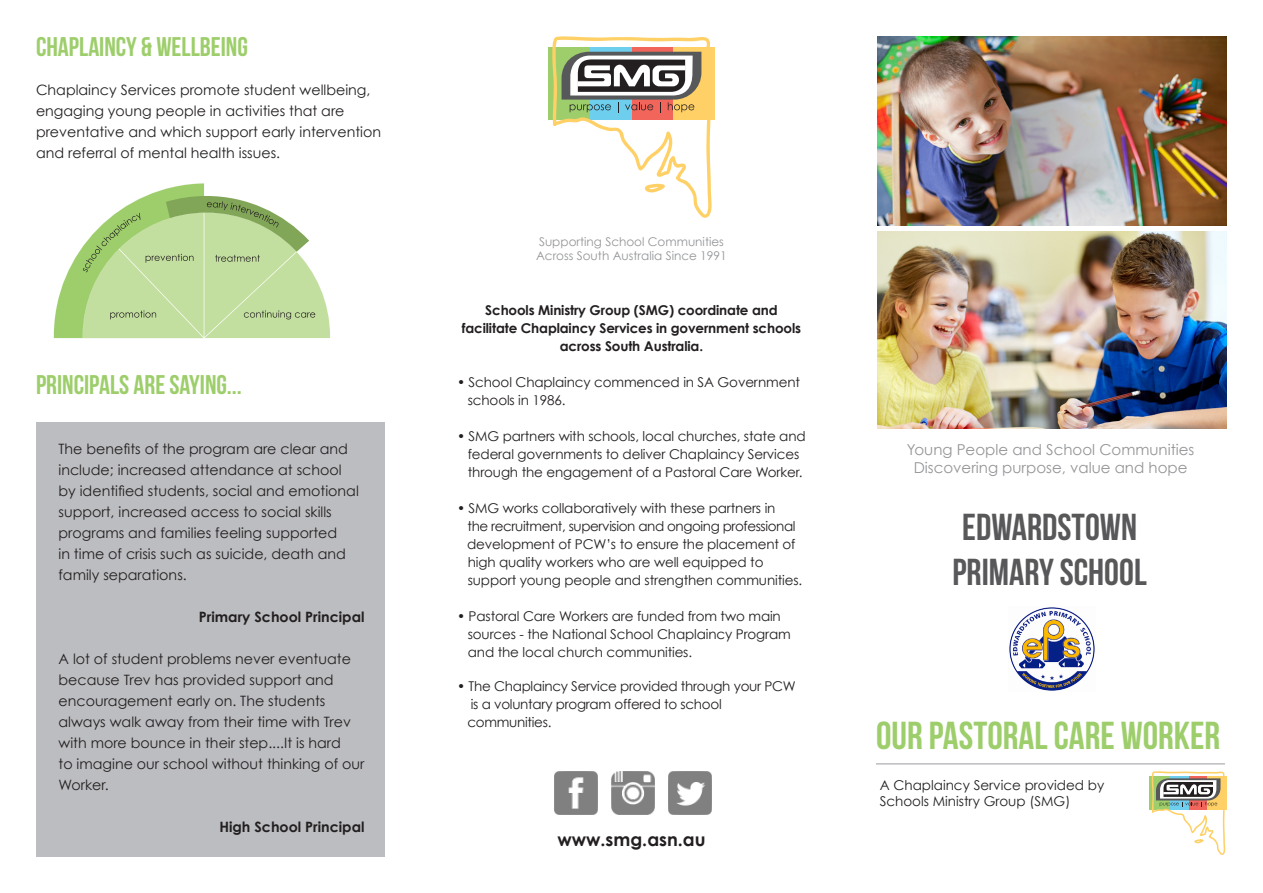
<style>
.page{position:relative;width:1263px;height:893px;background:#fff}
.page>*{position:absolute;margin:0;border:0;box-sizing:border-box;transform-origin:0 0}
.t1{font:39px "Bebas Neue";color:#9dce6b}
.t2{font:37.5px "Bebas Neue";color:#58585a}
.t3{font:27px "Bebas Neue";color:#9dce6b}
.t4{font:700 18px "Century Gothic";color:#231f20}
.t5{font:15px "Century Gothic";color:#939598}
.t6{font:14.25px/21px "Century Gothic";color:#231f20}
.t7{font:700 14.25px "Century Gothic";color:#231f20}
.t8{font:13.5px "Century Gothic";letter-spacing:-.01em;color:#231f20}
.t9{font:700 13.5px/18px "Century Gothic";letter-spacing:-.01em;color:#231f20;text-align:center}
.t10{font:13.5px "Century Gothic";letter-spacing:-.03em;color:#231f20}
.t11{font:12px "Century Gothic";color:#939598}
</style>
<div class="page">
<div style="left:36px;top:423px;width:349px;height:434px;background:#bcbdc0"></div>
<div style="left:548px;top:47px;width:42px;height:73px;background:#9dce6b"></div>
<div style="left:673px;top:47px;width:42px;height:73px;background:#fed066"></div>
<svg style="left:552px;top:36px;width:160px;height:182px"></svg>
<img style="left:554px;top:771px;width:44px;height:44px">
<img style="left:668px;top:771px;width:44px;height:44px">
<img style="left:611px;top:771px;width:44px;height:44px">
<div style="left:1150px;top:776px;width:19px;height:34px;background:#9dce6b"></div>
<div style="left:1207px;top:776px;width:20px;height:34px;background:#fed066"></div>
<svg style="left:1151px;top:771px;width:74px;height:84px"></svg>
<hr style="left:876px;top:763px;width:349px;height:2px;background:#bcbdc0">
<svg style="left:54px;top:183px;width:276px;height:156px"></svg>
<img style="left:877px;top:232px;width:349px;height:196px">
<img style="left:877px;top:36px;width:349px;height:190px">
<img style="left:1009px;top:607px;width:86px;height:84px">
<p class="t3" style="left:36px;top:32px;width:213px">CHAPLAINCY &amp; WELLBEING</p>
<p class="t6" style="left:36px;top:79px;width:347px">Chaplaincy Services promote student wellbeing, engaging young people in activities that are preventative and which support early intervention</p>
<p class="t6" style="left:36px;top:142px;width:246px">and referral of mental health issues.</p>
<p class="t3" style="left:36px;top:370px;width:207px">PRINCIPALS ARE SAYING...</p>
<p class="t6" style="left:58px;top:438px;width:302px">The benefits of the program are clear and include; increased attendance at school by identified students, social and emotional support, increased access to social skills programs and families feeling supported<br>in time of crisis such as suicide, death and family separations.</p>
<p class="t7" style="left:199px;top:608px;width:167px">Primary School Principal</p>
<p class="t6" style="left:58px;top:648px;width:294px">A lot of student problems never eventuate because Trev has provided support and encouragement early on. The students always walk away from their time with Trev with more bounce in their step....It is hard</p>
<p class="t6" style="left:58px;top:753px;width:307px">to imagine our school without thinking of our<br>Worker.</p>
<p class="t7" style="left:219px;top:818px;width:147px">High School Principal</p>
<p class="t11" style="left:539px;top:234px;width:186px">Supporting School Communities</p>
<p class="t11" style="left:536px;top:248px;width:192px">Across South Australia Since 1991</p>
<p class="t9" style="left:462px;top:301px;width:341px">Schools Ministry Group (SMG) coordinate and facilitate Chaplaincy Services in government schools across South Australia.</p>
<p class="t8" style="left:457px;top:374px;width:345px">• School Chaplaincy commenced in SA Government</p>
<p class="t8" style="left:468px;top:392px;width:99px">schools in 1986.</p>
<p class="t8" style="left:457px;top:428px;width:350px">• SMG partners with schools, local churches, state and</p>
<p class="t8" style="left:468px;top:446px;width:333px">federal governments to deliver Chaplaincy Services</p>
<p class="t8" style="left:468px;top:464px;width:336px">through the engagement of a Pastoral Care Worker.</p>
<p class="t8" style="left:457px;top:500px;width:320px">• SMG works collaboratively with these partners in</p>
<p class="t10" style="left:467px;top:518px;width:329px">the recruitment, supervision and ongoing professional</p>
<p class="t8" style="left:467px;top:536px;width:330px">development of PCW’s to ensure the placement of</p>
<p class="t8" style="left:468px;top:554px;width:297px">high quality workers who are well equipped to</p>
<p class="t8" style="left:468px;top:572px;width:336px">support young people and strengthen communities.</p>
<p class="t8" style="left:457px;top:608px;width:325px">• Pastoral Care Workers are funded from two main</p>
<p class="t8" style="left:468px;top:626px;width:325px">sources - the National School Chaplaincy Program</p>
<p class="t8" style="left:468px;top:644px;width:226px">and the local church communities.</p>
<p class="t8" style="left:457px;top:678px;width:340px">• The Chaplaincy Service provided through your PCW</p>
<p class="t8" style="left:471px;top:696px;width:252px">is a voluntary program offered to school</p>
<p class="t8" style="left:467px;top:714px;width:86px">communities.</p>
<p class="t4" style="left:557px;top:828px;width:150px">www.smg.asn.au</p>
<p class="t5" style="left:907px;top:440px;width:289px">Young People and School Communities</p>
<p class="t5" style="left:914px;top:458px;width:275px">Discovering purpose, value and hope</p>
<p class="t2" style="left:962px;top:506px;width:176px">EDWARDSTOWN</p>
<p class="t2" style="left:952px;top:551px;width:196px">PRIMARY SCHOOL</p>
<p class="t1" style="left:876px;top:714px;width:345px">OUR PASTORAL CARE WORKER</p>
<p class="t8" style="left:880px;top:777px;width:226px">A Chaplaincy Service provided by</p>
<p class="t8" style="left:880px;top:793px;width:192px">Schools Ministry Group (SMG)</p>
</div>
